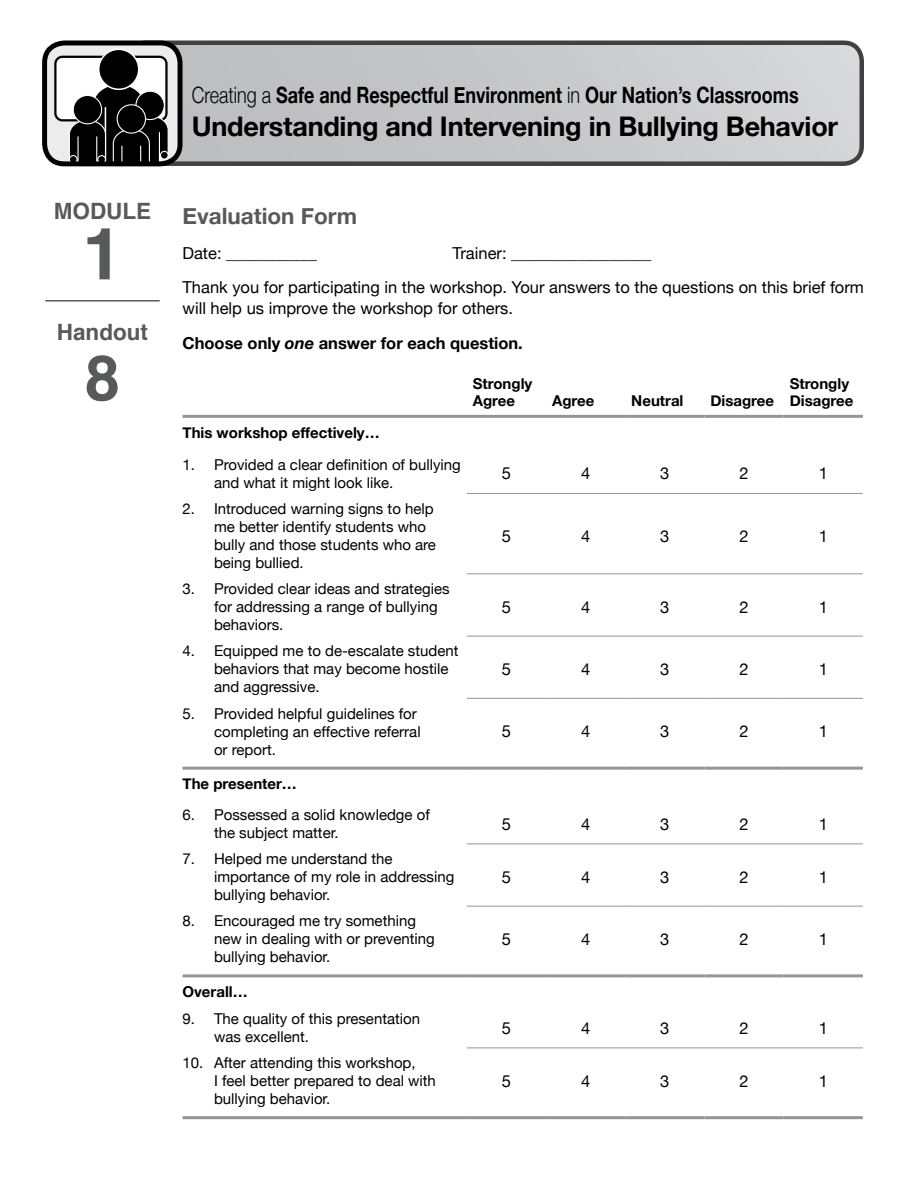
<style>
.page{position:relative;width:918px;height:1188px;background:#fff}
.page>*{position:absolute;margin:0;border:0;box-sizing:border-box;transform-origin:0 0}
.t1{font:700 72px "Helvetica";color:#58595b}
.t2{font:700 63px "Helvetica";color:#58595b}
.t3{font:700 27px "Helvetica Neue";letter-spacing:-.01em;color:#000}
.t4{font:700 22.5px "Helvetica Neue";color:#000;scale:.8 1}
.t5{font:700 22.5px "Helvetica Neue";color:#58595b}
.t6{font:700 22.5px "Helvetica";color:#58595b}
.t7{font:16.5px/34.5px "Helvetica Neue";color:#000}
.t8{font:15px/18px "Helvetica Neue";color:#000}
.t9{font:700 15px/16.5px "Helvetica Neue";color:#000}
.s1{font-weight:300}
.s2{font-weight:700}
.s3{font-weight:700;font-style:italic}
</style>
<div class="page">
<div style="left:127px;top:43px;width:735px;height:121px;background:linear-gradient(to right,#b8babc,#d4d5d7);border-radius:18px"></div>
<div style="left:125px;top:40px;width:739px;height:126px;border:4px solid #414042;border-radius:18px"></div>
<hr style="left:45px;top:300px;width:115px;height:2px;background:#58595b">
<svg style="left:45px;top:43px;width:135px;height:122px"></svg>
<div style="left:42px;top:41px;width:141px;height:125px;border:5px solid #000;border-radius:20px"></div>
<hr style="left:467px;top:493px;width:79px;height:1px;background:#939598">
<hr style="left:546px;top:493px;width:79px;height:1px;background:#939598">
<hr style="left:625px;top:493px;width:79px;height:1px;background:#939598">
<hr style="left:704px;top:493px;width:80px;height:1px;background:#939598">
<hr style="left:784px;top:493px;width:79px;height:1px;background:#939598">
<hr style="left:467px;top:573px;width:79px;height:1px;background:#939598">
<hr style="left:546px;top:573px;width:79px;height:1px;background:#939598">
<hr style="left:625px;top:573px;width:79px;height:1px;background:#939598">
<hr style="left:704px;top:573px;width:80px;height:1px;background:#939598">
<hr style="left:784px;top:573px;width:79px;height:1px;background:#939598">
<hr style="left:467px;top:636px;width:79px;height:1px;background:#939598">
<hr style="left:546px;top:636px;width:79px;height:1px;background:#939598">
<hr style="left:625px;top:636px;width:79px;height:1px;background:#939598">
<hr style="left:704px;top:636px;width:80px;height:1px;background:#939598">
<hr style="left:784px;top:636px;width:79px;height:1px;background:#939598">
<hr style="left:467px;top:698px;width:79px;height:1px;background:#939598">
<hr style="left:546px;top:698px;width:79px;height:1px;background:#939598">
<hr style="left:625px;top:698px;width:79px;height:1px;background:#939598">
<hr style="left:704px;top:698px;width:80px;height:1px;background:#939598">
<hr style="left:784px;top:698px;width:79px;height:1px;background:#939598">
<hr style="left:467px;top:843px;width:79px;height:1px;background:#939598">
<hr style="left:546px;top:843px;width:79px;height:1px;background:#939598">
<hr style="left:625px;top:843px;width:79px;height:1px;background:#939598">
<hr style="left:704px;top:843px;width:80px;height:1px;background:#939598">
<hr style="left:784px;top:843px;width:79px;height:1px;background:#939598">
<hr style="left:467px;top:906px;width:79px;height:1px;background:#939598">
<hr style="left:546px;top:906px;width:79px;height:1px;background:#939598">
<hr style="left:625px;top:906px;width:79px;height:1px;background:#939598">
<hr style="left:704px;top:906px;width:80px;height:1px;background:#939598">
<hr style="left:784px;top:906px;width:79px;height:1px;background:#939598">
<hr style="left:467px;top:1048px;width:79px;height:1px;background:#939598">
<hr style="left:546px;top:1048px;width:79px;height:1px;background:#939598">
<hr style="left:625px;top:1048px;width:79px;height:1px;background:#939598">
<hr style="left:704px;top:1048px;width:80px;height:1px;background:#939598">
<hr style="left:784px;top:1048px;width:79px;height:1px;background:#939598">
<hr style="left:183px;top:767px;width:284px;height:3px;background:#939598">
<hr style="left:467px;top:767px;width:79px;height:3px;background:#939598">
<hr style="left:546px;top:767px;width:79px;height:3px;background:#939598">
<hr style="left:625px;top:767px;width:79px;height:3px;background:#939598">
<hr style="left:704px;top:767px;width:80px;height:3px;background:#939598">
<hr style="left:784px;top:767px;width:79px;height:3px;background:#939598">
<hr style="left:183px;top:415px;width:284px;height:3px;background:#939598">
<hr style="left:467px;top:415px;width:79px;height:3px;background:#939598">
<hr style="left:546px;top:415px;width:79px;height:3px;background:#939598">
<hr style="left:625px;top:415px;width:79px;height:3px;background:#939598">
<hr style="left:704px;top:415px;width:80px;height:3px;background:#939598">
<hr style="left:784px;top:415px;width:79px;height:3px;background:#939598">
<hr style="left:183px;top:974px;width:284px;height:3px;background:#939598">
<hr style="left:467px;top:974px;width:79px;height:3px;background:#939598">
<hr style="left:546px;top:974px;width:79px;height:3px;background:#939598">
<hr style="left:625px;top:974px;width:79px;height:3px;background:#939598">
<hr style="left:704px;top:974px;width:80px;height:3px;background:#939598">
<hr style="left:784px;top:974px;width:79px;height:3px;background:#939598">
<hr style="left:183px;top:1116px;width:284px;height:3px;background:#939598">
<hr style="left:467px;top:1116px;width:79px;height:3px;background:#939598">
<hr style="left:546px;top:1116px;width:79px;height:3px;background:#939598">
<hr style="left:625px;top:1116px;width:79px;height:3px;background:#939598">
<hr style="left:704px;top:1116px;width:80px;height:3px;background:#939598">
<hr style="left:784px;top:1116px;width:79px;height:3px;background:#939598">
<h3 class="t6" style="left:54px;top:193px;width:99px">Module</h3>
<h1 class="t1" style="left:82px;top:196px;width:42px">1</h1>
<h3 class="t6" style="left:57px;top:314px;width:93px">Handout</h3>
<h2 class="t2" style="left:85px;top:327px;width:37px">8</h2>
<h3 class="t4" style="left:192px;top:78px;width:760px"><span class="s1">Creating a</span> Safe and Respectful Environment <span class="s1">in</span> Our Nation’s Classrooms</h3>
<h3 class="t3" style="left:192px;top:105px;width:648px">Understanding and Intervening in Bullying Behavior</h3>
<h3 class="t5" style="left:183px;top:199px;width:176px">Evaluation Form</h3>
<p class="t7" style="left:183px;top:237px;width:136px">Date: ___________</p>
<p class="t7" style="left:183px;top:237px;width:683px;text-indent:270px">Trainer: _________________<br>Thank you for participating in the workshop. Your answers to the questions on this brief form</p>
<p class="t7" style="left:183px;top:292px;width:342px">will help us improve the workshop for others.<br><span class="s2">Choose only</span> <span class="s3">one</span> <span class="s2">answer for each question.</span></p>
<p class="t9" style="left:473px;top:376px;width:61px">Strongly<br>Agree</p>
<p class="t9" style="left:790px;top:376px;width:65px">Strongly<br>Disagree</p>
<p class="t9" style="left:552px;top:392px;width:44px">Agree</p>
<p class="t9" style="left:631px;top:392px;width:54px">Neutral</p>
<p class="t9" style="left:710px;top:392px;width:65px">Disagree</p>
<p class="t9" style="left:183px;top:425px;width:199px">This workshop effectively…</p>
<p class="t8" style="left:214px;top:456px;width:248px;text-indent:-32px">1. Provided a clear definition of bullying and what it might look like.</p>
<p class="t7" style="left:502px;top:457px;width:11px">5</p>
<p class="t7" style="left:581px;top:457px;width:11px">4</p>
<p class="t7" style="left:660px;top:457px;width:11px">3</p>
<p class="t7" style="left:740px;top:457px;width:11px">2</p>
<p class="t7" style="left:819px;top:457px;width:11px">1</p>
<p class="t8" style="left:214px;top:500px;width:223px;text-indent:-31px">2. Introduced warning signs to help me better identify students who bully and those students who are being bullied.</p>
<p class="t7" style="left:502px;top:519px;width:11px">5</p>
<p class="t7" style="left:581px;top:519px;width:11px">4</p>
<p class="t7" style="left:660px;top:519px;width:11px">3</p>
<p class="t7" style="left:740px;top:519px;width:11px">2</p>
<p class="t7" style="left:819px;top:519px;width:11px">1</p>
<p class="t8" style="left:214px;top:581px;width:237px;text-indent:-31px">3. Provided clear ideas and strategies for addressing a range of bullying behaviors.</p>
<p class="t8" style="left:214px;top:643px;width:246px;text-indent:-31px">4. Equipped me to de-escalate student behaviors that may become hostile and aggressive.</p>
<p class="t8" style="left:214px;top:705px;width:208px;text-indent:-31px">5. Provided helpful guidelines for completing an effective referral or report.</p>
<p class="t7" style="left:502px;top:591px;width:11px">5</p>
<p class="t7" style="left:581px;top:591px;width:11px">4</p>
<p class="t7" style="left:660px;top:591px;width:11px">3</p>
<p class="t7" style="left:740px;top:591px;width:11px">2</p>
<p class="t7" style="left:819px;top:591px;width:11px">1</p>
<p class="t7" style="left:502px;top:653px;width:11px">5</p>
<p class="t7" style="left:581px;top:653px;width:11px">4</p>
<p class="t7" style="left:660px;top:653px;width:11px">3</p>
<p class="t7" style="left:740px;top:653px;width:11px">2</p>
<p class="t7" style="left:819px;top:653px;width:11px">1</p>
<p class="t7" style="left:502px;top:715px;width:11px">5</p>
<p class="t7" style="left:581px;top:715px;width:11px">4</p>
<p class="t7" style="left:660px;top:715px;width:11px">3</p>
<p class="t7" style="left:740px;top:715px;width:11px">2</p>
<p class="t7" style="left:819px;top:715px;width:11px">1</p>
<p class="t9" style="left:183px;top:776px;width:116px">The presenter…</p>
<p class="t8" style="left:214px;top:806px;width:217px;text-indent:-31px">6. Possessed a solid knowledge of the subject matter.</p>
<p class="t7" style="left:502px;top:807px;width:11px">5</p>
<p class="t7" style="left:581px;top:807px;width:11px">4</p>
<p class="t7" style="left:660px;top:807px;width:11px">3</p>
<p class="t7" style="left:740px;top:807px;width:11px">2</p>
<p class="t7" style="left:819px;top:807px;width:11px">1</p>
<p class="t8" style="left:214px;top:851px;width:242px;text-indent:-31px">7. Helped me understand the importance of my role in addressing bullying behavior.</p>
<p class="t7" style="left:502px;top:861px;width:11px">5</p>
<p class="t7" style="left:581px;top:861px;width:11px">4</p>
<p class="t7" style="left:660px;top:861px;width:11px">3</p>
<p class="t7" style="left:740px;top:861px;width:11px">2</p>
<p class="t7" style="left:819px;top:861px;width:11px">1</p>
<p class="t8" style="left:214px;top:913px;width:222px;text-indent:-31px">8. Encouraged me try something new in dealing with or preventing bullying behavior.</p>
<p class="t7" style="left:502px;top:923px;width:11px">5</p>
<p class="t7" style="left:581px;top:923px;width:11px">4</p>
<p class="t7" style="left:660px;top:923px;width:11px">3</p>
<p class="t7" style="left:740px;top:923px;width:11px">2</p>
<p class="t7" style="left:819px;top:923px;width:11px">1</p>
<p class="t9" style="left:183px;top:983px;width:67px">Overall…</p>
<p class="t8" style="left:214px;top:1010px;width:208px;text-indent:-31px">9. The quality of this presentation was excellent.</p>
<p class="t7" style="left:502px;top:1011px;width:11px">5</p>
<p class="t7" style="left:581px;top:1011px;width:11px">4</p>
<p class="t7" style="left:660px;top:1011px;width:11px">3</p>
<p class="t7" style="left:740px;top:1011px;width:11px">2</p>
<p class="t7" style="left:819px;top:1011px;width:11px">1</p>
<p class="t8" style="left:214px;top:1055px;width:223px;text-indent:-31px">10. After attending this workshop,<br>I feel better prepared to deal with bullying behavior.</p>
<p class="t7" style="left:502px;top:1065px;width:11px">5</p>
<p class="t7" style="left:581px;top:1065px;width:11px">4</p>
<p class="t7" style="left:660px;top:1065px;width:11px">3</p>
<p class="t7" style="left:740px;top:1065px;width:11px">2</p>
<p class="t7" style="left:819px;top:1065px;width:11px">1</p>
</div>
